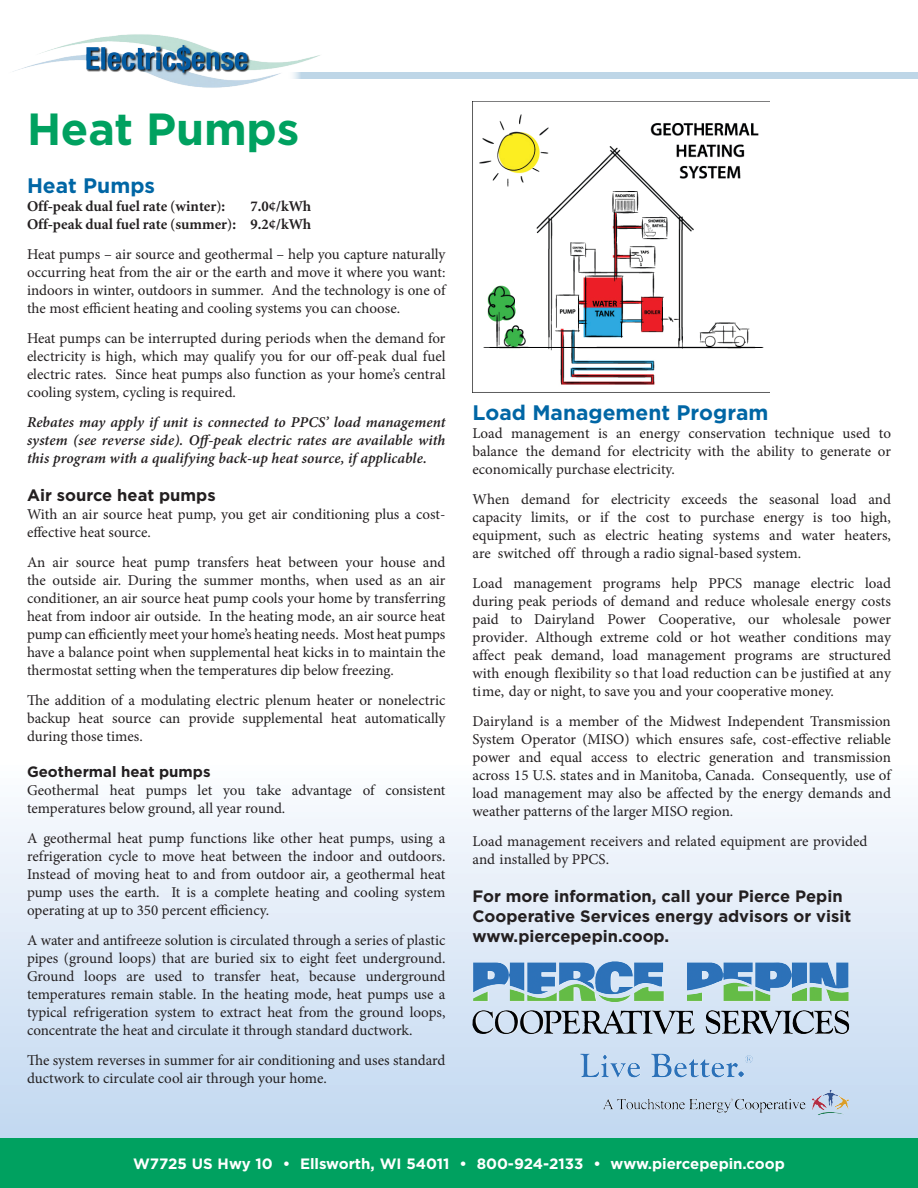
<style>
.page{position:relative;width:918px;height:1188px;background:#fff}
.page>*{position:absolute;margin:0;border:0;box-sizing:border-box;transform-origin:0 0}
.t1{font:700 45px "Gotham";letter-spacing:-.005em;color:#00a160}
.t2{font:700 21px "Gotham";color:#0066a5}
.t3{font:700 16.5px/19.8px "Gotham";color:#231f20}
.t4{font:15px/18px "Minion Pro";color:#231f20;text-align:justify}
.t5{font:italic 600 15px/18px "Minion Pro";letter-spacing:.005em;color:#231f20;text-align:justify}
.t6{font:700 15px "Minion";color:#231f20}
.t7{font:700 15px "Gotham";color:#fff}
.t8{font:700 15px "Gotham";color:#231f20}
</style>
<div class="page">
<svg style="left:0;top:812px;width:918px;height:326px;background:#d5e3f1"></svg>
<div style="left:0;top:1138px;width:918px;height:50px;background:#00a160"></div>
<img style="left:472px;top:101px;width:297px;height:291px">
<img style="left:12px;top:34px;width:317px;height:54px">
<div style="left:288px;top:72px;width:630px;height:6px;background:#bed6e7"></div>
<img style="left:595px;top:961px;width:202px;height:34px">
<p class="t1" style="left:27px;top:103px;width:274px">Heat Pumps</p>
<p class="t2" style="left:27px;top:174px;width:130px">Heat Pumps</p>
<p class="t6" style="left:27px;top:199px;width:200px">Off-peak dual fuel rate (winter):</p>
<p class="t6" style="left:250px;top:199px;width:62px">7.0¢/kWh</p>
<p class="t6" style="left:27px;top:217px;width:286px">Off-peak dual fuel rate (summer): 9.2¢/kWh</p>
<p class="t4" style="left:27px;top:246px;width:420px">Heat pumps – air source and geothermal – help you capture naturally occurring heat from the air or the earth and move it where you want: indoors in winter, outdoors in summer. And the technology is one of the most efficient heating and cooling systems you can choose.</p>
<p class="t4" style="left:27px;top:330px;width:420px">Heat pumps can be interrupted during periods when the demand for electricity is high, which may qualify you for our off-peak dual fuel electric rates. Since heat pumps also function as your home’s central cooling system, cycling is required.</p>
<p class="t5" style="left:27px;top:413px;width:420px">Rebates may apply if unit is connected to PPCS’ load management system (see reverse side). Off-peak electric rates are available with this program with a qualifying back-up heat source, if applicable.</p>
<p class="t3" style="left:27px;top:485px;width:190px">Air source heat pumps</p>
<p class="t4" style="left:27px;top:505px;width:420px">With an air source heat pump, you get air conditioning plus a cost&shy;effective heat source.</p>
<p class="t4" style="left:27px;top:553px;width:420px">An air source heat pump transfers heat between your house and the outside air. During the summer months, when used as an air conditioner, an air source heat pump cools your home by transferring heat from indoor air outside. In the heating mode, an air source heat pump can efficiently meet your home’s heating needs. Most heat pumps have a balance point when supplemental heat kicks in to maintain the thermostat setting when the temperatures dip below freezing.</p>
<p class="t4" style="left:27px;top:691px;width:420px">The addition of a modulating electric plenum heater or nonelectric backup heat source can provide supplemental heat automatically during those times.</p>
<p class="t8" style="left:27px;top:763px;width:185px">Geothermal heat pumps</p>
<p class="t4" style="left:27px;top:781px;width:420px">Geothermal heat pumps let you take advantage of consistent temperatures below ground, all year round.</p>
<p class="t4" style="left:27px;top:829px;width:420px">A geothermal heat pump functions like other heat pumps, using a refrigeration cycle to move heat between the indoor and outdoors.<br>Instead of moving heat to and from outdoor air, a geothermal heat pump uses the earth. It is a complete heating and cooling system operating at up to 350 percent efficiency.</p>
<p class="t4" style="left:27px;top:931px;width:420px">A water and antifreeze solution is circulated through a series of plastic pipes (ground loops) that are buried six to eight feet underground.<br>Ground loops are used to transfer heat, because underground temperatures remain stable. In the heating mode, heat pumps use a typical refrigeration system to extract heat from the ground loops, concentrate the heat and circulate it through standard ductwork.</p>
<p class="t4" style="left:27px;top:1051px;width:420px">The system reverses in summer for air conditioning and uses standard ductwork to circulate cool air through your home.</p>
<p class="t2" style="left:472px;top:401px;width:298px">Load Management Program</p>
<p class="t4" style="left:472px;top:425px;width:420px">Load management is an energy conservation technique used to balance the demand for electricity with the ability to generate or economically purchase electricity.</p>
<p class="t4" style="left:472px;top:491px;width:420px">When demand for electricity exceeds the seasonal load and capacity limits, or if the cost to purchase energy is too high, equipment, such as electric heating systems and water heaters, are switched off through a radio signal-based system.</p>
<p class="t4" style="left:472px;top:575px;width:420px">Load management programs help PPCS manage electric load during peak periods of demand and reduce wholesale energy costs paid to Dairyland Power Cooperative, our wholesale power provider. Although extreme cold or hot weather conditions may affect peak demand, load management programs are structured with enough flexibility so that load reduction can be justified at any time, day or night, to save you and your cooperative money.</p>
<p class="t4" style="left:472px;top:713px;width:420px">Dairyland is a member of the Midwest Independent Transmission System Operator (MISO) which ensures safe, cost-effective reliable power and equal access to electric generation and transmission across 15 U.S. states and in Manitoba, Canada. Consequently, use of load management may also be affected by the energy demands and weather patterns of the larger MISO region.</p>
<p class="t4" style="left:472px;top:833px;width:396px">Load management receivers and related equipment are provided and installed by PPCS.</p>
<p class="t3" style="left:472px;top:886px;width:380px">For more information, call your Pierce Pepin<br>Cooperative Services energy advisors or visit www.piercepepin.coop.</p>
<p class="t7" style="left:133px;top:1155px;width:653px">W7725 US Hwy 10 • Ellsworth, WI 54011 • 800-924-2133 • www.piercepepin.coop</p>
</div>
